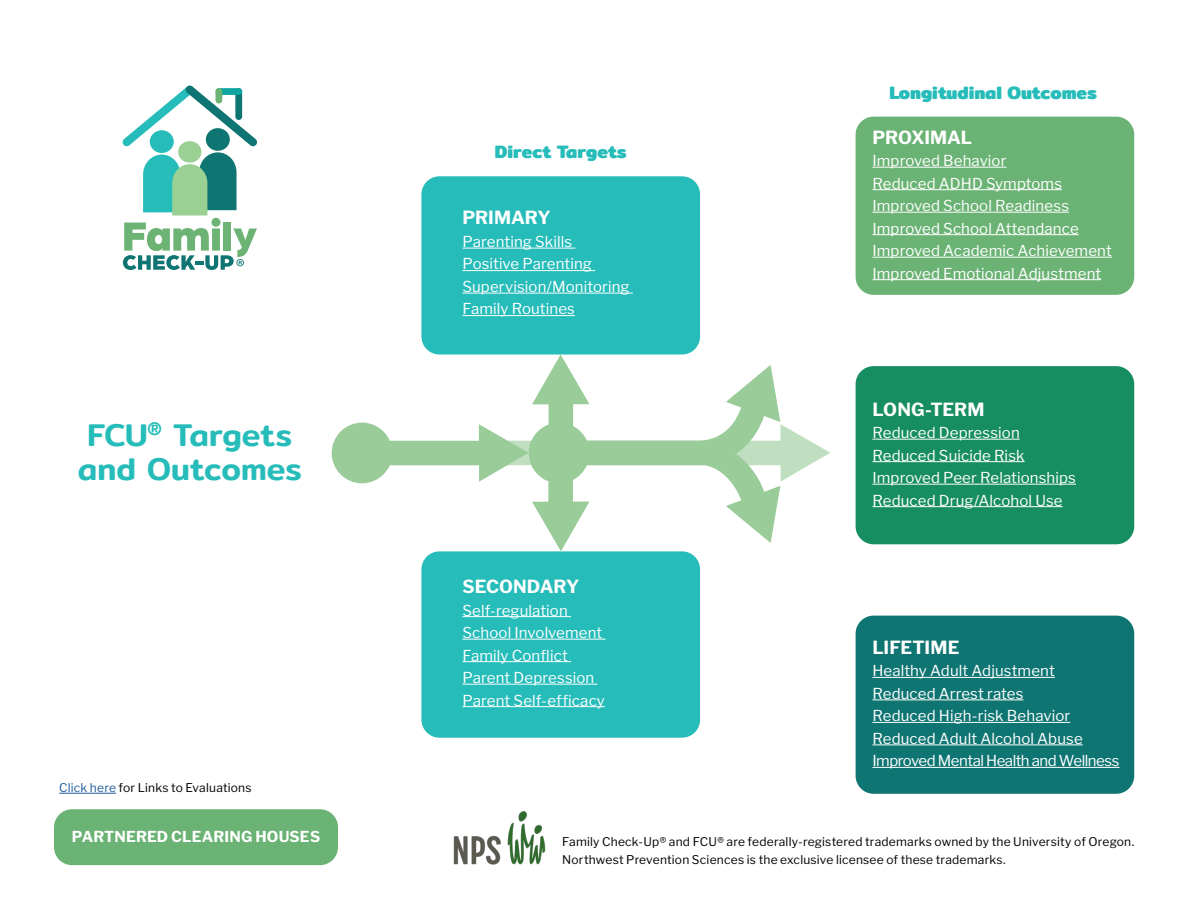
<style>
.page{position:relative;width:1188px;height:918px;background:#fff}
.page>*{position:absolute;margin:0;border:0;box-sizing:border-box;transform-origin:0 0}
.t1{font:500 31.5px/34.5px "Mitr";letter-spacing:-.005em;color:#25bcb9}
.t2{font:700 18px "Libre Franklin";letter-spacing:-.005em;color:#fff}
.t3{font:700 18px "Mitr";color:#25bcb9}
.t4{font:15px/22.5px "Libre Franklin";letter-spacing:.01em;color:#fff}
.t5{font:700 15px "Libre Franklin";letter-spacing:.01em;color:#fff}
.t6{font:12px/18px "Libre Franklin";letter-spacing:.015em;color:#000}
.s1{color:#215e9e}
</style>
<div class="page">
<svg style="left:123px;top:86px;width:134px;height:60px"></svg>
<div style="left:216px;top:88px;width:26px;height:7px;background:#0fa6a1;border-radius:3px"></div>
<div style="left:215px;top:88px;width:7px;height:15px;background:#6cb374;border-radius:3px"></div>
<div style="left:150px;top:130px;width:24px;height:23px;background:#25bcb9;border-radius:50%"></div>
<div style="left:206px;top:128px;width:24px;height:23px;background:#0e7572;border-radius:50%"></div>
<div style="left:178px;top:141px;width:23px;height:22px;background:#9ad093;border-radius:50%"></div>
<svg style="left:123px;top:152px;width:134px;height:118px"></svg>
<div style="left:856px;top:117px;width:278px;height:178px;background:#6bb374;border-radius:18px"></div>
<div style="left:54px;top:809px;width:284px;height:56px;background:#6bb374;border-radius:18px"></div>
<div style="left:856px;top:366px;width:278px;height:178px;background:#178e61;border-radius:18px"></div>
<div style="left:856px;top:616px;width:278px;height:178px;background:#0f7572;border-radius:18px"></div>
<div style="left:421px;top:176px;width:279px;height:179px;background:#25bcb9;border-radius:18px"></div>
<div style="left:421px;top:551px;width:279px;height:187px;background:#25bcb9;border-radius:18px"></div>
<hr style="left:59px;top:793px;width:57px;height:1px;background:#215e9e">
<hr style="left:462px;top:248px;width:113px;height:1px;background:#fff">
<hr style="left:462px;top:270px;width:133px;height:1px;background:#fff">
<hr style="left:462px;top:293px;width:171px;height:1px;background:#fff">
<hr style="left:462px;top:315px;width:113px;height:1px;background:#fff">
<hr style="left:872px;top:167px;width:135px;height:1px;background:#fff">
<hr style="left:872px;top:189px;width:190px;height:1px;background:#fff">
<hr style="left:872px;top:212px;width:197px;height:1px;background:#fff">
<hr style="left:872px;top:234px;width:207px;height:1px;background:#fff">
<hr style="left:872px;top:257px;width:240px;height:1px;background:#fff">
<hr style="left:872px;top:279px;width:229px;height:1px;background:#fff">
<hr style="left:872px;top:439px;width:148px;height:1px;background:#fff">
<hr style="left:872px;top:461px;width:153px;height:1px;background:#fff">
<hr style="left:872px;top:484px;width:204px;height:1px;background:#fff">
<hr style="left:872px;top:506px;width:191px;height:1px;background:#fff">
<hr style="left:872px;top:677px;width:183px;height:1px;background:#fff">
<hr style="left:872px;top:700px;width:151px;height:1px;background:#fff">
<hr style="left:872px;top:722px;width:198px;height:1px;background:#fff">
<hr style="left:872px;top:745px;width:211px;height:1px;background:#fff">
<hr style="left:872px;top:767px;width:248px;height:1px;background:#fff">
<hr style="left:462px;top:616px;width:109px;height:1px;background:#fff">
<hr style="left:462px;top:639px;width:144px;height:1px;background:#fff">
<hr style="left:462px;top:661px;width:109px;height:1px;background:#fff">
<hr style="left:462px;top:684px;width:136px;height:1px;background:#fff">
<hr style="left:462px;top:706px;width:143px;height:1px;background:#fff">
<svg style="left:341px;top:355px;width:489px;height:196px"></svg>
<div style="left:529px;top:423px;width:61px;height:60px;background:#9c9;border-radius:50%"></div>
<div style="left:332px;top:423px;width:60px;height:60px;background:#9c9;border-radius:50%"></div>
<img style="left:453px;top:811px;width:93px;height:54px">
<h1 class="t1" style="left:78px;top:417px;width:225px">FCU<sup>®</sup> Targets and Outcomes</h1>
<p class="t6" style="left:59px;top:779px;width:194px"><span class="s1">Click here</span> for Links to Evaluations</p>
<p class="t5" style="left:72px;top:828px;width:250px">PARTNERED CLEARING HOUSES</p>
<p class="t3" style="left:495px;top:138px;width:133px">Direct Targets</p>
<p class="t2" style="left:462px;top:207px;width:90px">PRIMARY</p>
<p class="t4" style="left:462px;top:230px;width:169px">Parenting Skills<br>Positive Parenting<br>Supervision/Monitoring<br>Family Routines</p>
<p class="t2" style="left:462px;top:576px;width:118px">SECONDARY</p>
<p class="t4" style="left:462px;top:599px;width:144px">Self-regulation<br>School Involvement<br>Family Conflict<br>Parent Depression<br>Parent Self-efficacy</p>
<p class="t3" style="left:890px;top:78px;width:209px">Longitudinal Outcomes</p>
<p class="t2" style="left:872px;top:126px;width:101px">PROXIMAL</p>
<p class="t4" style="left:872px;top:149px;width:241px">Improved Behavior<br>Reduced ADHD Symptoms<br>Improved School Readiness<br>Improved School Attendance<br>Improved Academic Achievement<br>Improved Emotional Adjustment</p>
<p class="t2" style="left:872px;top:398px;width:114px">LONG-TERM</p>
<p class="t4" style="left:872px;top:421px;width:205px">Reduced Depression<br>Reduced Suicide Risk<br>Improved Peer Relationships<br>Reduced Drug/Alcohol Use</p>
<p class="t2" style="left:872px;top:636px;width:89px">LIFETIME</p>
<p class="t4" style="left:872px;top:660px;width:249px">Healthy Adult Adjustment<br>Reduced Arrest rates<br>Reduced High-risk Behavior<br>Reduced Adult Alcohol Abuse<br>Improved Mental Health and Wellness</p>
<p class="t6" style="left:562px;top:832px;width:573px">Family Check-Up® and FCU® are federally-registered trademarks owned by the University of Oregon.<br>Northwest Prevention Sciences is the exclusive licensee of these trademarks.</p>
</div>
